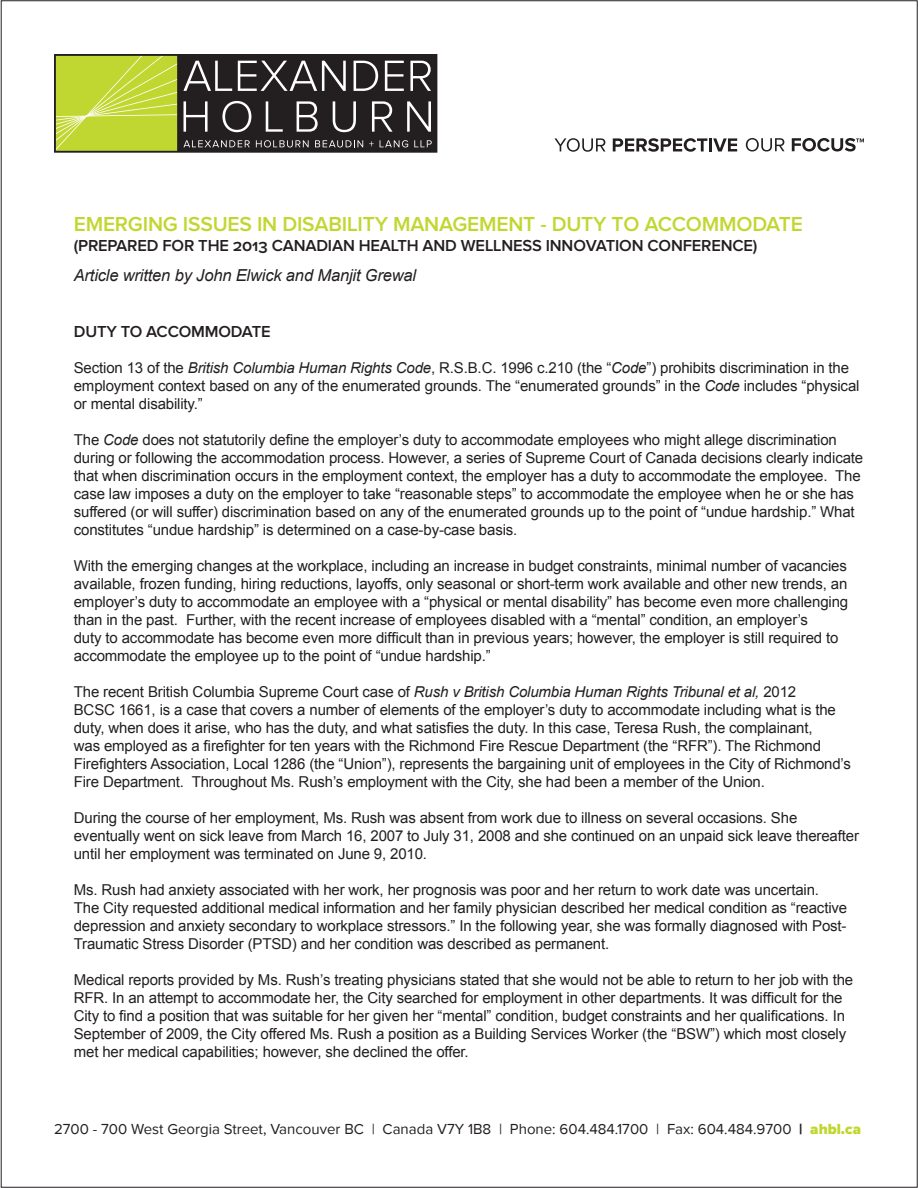
<style>
.page{position:relative;width:918px;height:1188px;background:#fff}
.page>*{position:absolute;margin:0;border:0;box-sizing:border-box;transform-origin:0 0}
.t1{font:600 21px "Proxima Nova S";letter-spacing:-.01em;color:#c1d731}
.t2{font:600 16.5px "Proxima Nova S";letter-spacing:-.01em;color:#231f20}
.t3{font:italic 16.5px "Arial";letter-spacing:-.01em;color:#231f20}
.t4{font:600 16.5px "Proxima Nova";letter-spacing:-.01em;color:#231f20}
.t5{font:15px/18px "Arial";letter-spacing:-.01em;color:#231f20}
.t6{font:15px "Proxima Nova";color:#231f20}
.s1{font-style:italic}
.s2{font-family:"Proxima Nova Extrabld"}
.s3{font-weight:900;color:#c1d72f}
</style>
<div class="page">
<svg style="left:54px;top:54px;width:383px;height:99px;background:#696d3e"></svg>
<svg style="left:555px;top:138px;width:50px;height:14px"></svg>
<svg style="left:613px;top:138px;width:124px;height:14px"></svg>
<svg style="left:746px;top:138px;width:39px;height:14px"></svg>
<svg style="left:792px;top:138px;width:72px;height:14px"></svg>
<p class="t1" style="left:74px;top:212px;width:731px">EMERGING ISSUES IN DISABILITY MANAGEMENT - DUTY TO ACCOMMODATE</p>
<p class="t2" style="left:74px;top:236px;width:685px">(PREPARED FOR THE 2013 CANADIAN HEALTH AND WELLNESS INNOVATION CONFERENCE)</p>
<p class="t3" style="left:74px;top:264px;width:344px">Article written by John Elwick and Manjit Grewal</p>
<p class="t4" style="left:74px;top:322px;width:198px">DUTY TO ACCOMMODATE</p>
<p class="t5" style="left:74px;top:359px;width:787px">Section 13 of the <span class="s1">British Columbia Human Rights Code</span>, R.S.B.C. 1996 c.210 (the “<span class="s1">Code</span>”) prohibits discrimination in the employment context based on any of the enumerated grounds. The “enumerated grounds” in the <span class="s1">Code</span> includes “physical or mental disability.”</p>
<p class="t5" style="left:74px;top:431px;width:791px">The <span class="s1">Code</span> does not statutorily define the employer’s duty to accommodate employees who might allege discrimination during or following the accommodation process. However, a series of Supreme Court of Canada decisions clearly indicate that when discrimination occurs in the employment context, the employer has a duty to accommodate the employee. The case law imposes a duty on the employer to take “reasonable steps” to accommodate the employee when he or she has suffered (or will suffer) discrimination based on any of the enumerated grounds up to the point of “undue hardship.” What constitutes “undue hardship” is determined on a case-by-case basis.</p>
<p class="t5" style="left:74px;top:557px;width:776px">With the emerging changes at the workplace, including an increase in budget constraints, minimal number of vacancies available, frozen funding, hiring reductions, layoffs, only seasonal or short-term work available and other new trends, an employer’s duty to accommodate an employee with a “physical or mental disability” has become even more challenging than in the past. Further, with the recent increase of employees disabled with a “mental” condition, an employer’s<br>duty to accommodate has become even more difficult than in previous years; however, the employer is still required to accommodate the employee up to the point of “undue hardship.”</p>
<p class="t5" style="left:74px;top:683px;width:779px">The recent British Columbia Supreme Court case of <span class="s1">Rush v British Columbia Human Rights Tribunal et al,</span> 2012<br>BCSC 1661, is a case that covers a number of elements of the employer’s duty to accommodate including what is the duty, when does it arise, who has the duty, and what satisfies the duty. In this case, Teresa Rush, the complainant,<br>was employed as a firefighter for ten years with the Richmond Fire Rescue Department (the “RFR”). The Richmond Firefighters Association, Local 1286 (the “Union”), represents the bargaining unit of employees in the City of Richmond’s Fire Department. Throughout Ms. Rush’s employment with the City, she had been a member of the Union.</p>
<p class="t5" style="left:74px;top:809px;width:787px">During the course of her employment, Ms. Rush was absent from work due to illness on several occasions. She eventually went on sick leave from March 16, 2007 to July 31, 2008 and she continued on an unpaid sick leave thereafter until her employment was terminated on June 9, 2010.</p>
<p class="t5" style="left:74px;top:881px;width:775px">Ms. Rush had anxiety associated with her work, her prognosis was poor and her return to work date was uncertain.<br>The City requested additional medical information and her family physician described her medical condition as “reactive depression and anxiety secondary to workplace stressors.” In the following year, she was formally diagnosed with Post-Traumatic Stress Disorder (PTSD) and her condition was described as permanent.</p>
<p class="t5" style="left:74px;top:971px;width:781px">Medical reports provided by Ms. Rush’s treating physicians stated that she would not be able to return to her job with the RFR. In an attempt to accommodate her, the City searched for employment in other departments. It was difficult for the City to find a position that was suitable for her given her “mental” condition, budget constraints and her qualifications. In September of 2009, the City offered Ms. Rush a position as a Building Services Worker (the “BSW”) which most closely met her medical capabilities; however, she declined the offer.</p>
<p class="t6" style="left:54px;top:1120px;width:809px">2700 - 700 West Georgia Street, Vancouver BC | Canada V7Y 1B8 | Phone: 604.484.1700 | Fax: 604.484.9700 <span class="s2">|</span> <span class="s3">ahbl.ca</span></p>
</div>
